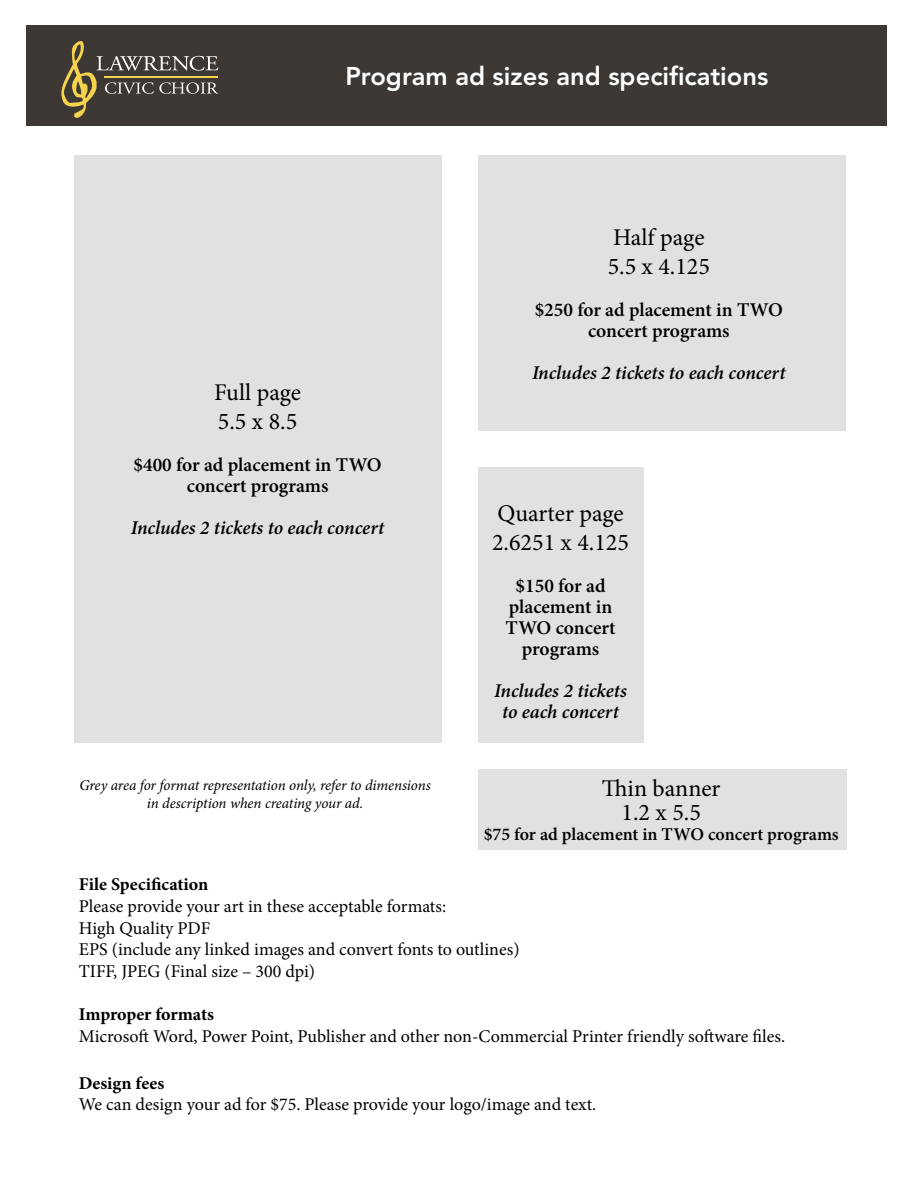
<style>
.page{position:relative;width:918px;height:1188px;background:#fff}
.page>*{position:absolute;margin:0;border:0;box-sizing:border-box;transform-origin:0 0}
.t1{font:800 25.5px "Avenir LT Std";color:#fff}
.t2{font:24px/28.8px "Minion Pro";color:#000}
.t3{font:600 19.5px/21px "Minion Pro";color:#000;text-align:center}
.t4{font:italic 600 19.5px/21px "Minion Pro";letter-spacing:-.005em;color:#000;text-align:center}
.t5{font:18px/21.6px "Minion Pro";color:#000}
.t6{font:700 18px "Minion Pro";color:#000}
.t7{font:600 18px "Minion Pro";color:#000}
.t8{font:italic 15px/18px "Minion Pro";letter-spacing:-.01em;color:#000;text-align:center}
</style>
<div class="page">
<div style="left:74px;top:155px;width:367px;height:588px;background:#e0e1e2"></div>
<div style="left:478px;top:155px;width:367px;height:275px;background:#e0e1e2"></div>
<div style="left:478px;top:467px;width:165px;height:276px;background:#e0e1e2"></div>
<div style="left:27px;top:26px;width:860px;height:100px;background:#3d3834"></div>
<svg style="left:61px;top:41px;width:157px;height:77px"></svg>
<hr style="left:104px;top:76px;width:114px;height:1px;background:#f6d34c">
<div style="left:478px;top:770px;width:368px;height:80px;background:#e0e1e2"></div>
<h1 class="t1" style="left:345px;top:61px;width:425px">Program ad sizes and specifications</h1>
<h2 class="t2" style="left:214px;top:378px;width:89px">Full page<br>5.5 x 8.5</h2>
<p class="t3" style="left:133px;top:454px;width:250px">$400 for ad placement in TWO concert programs</p>
<p class="t4" style="left:131px;top:517px;width:255px">Includes 2 tickets to each concert</p>
<p class="t8" style="left:79px;top:776px;width:353px">Grey area for format representation only, refer to dimensions in description when creating your ad.</p>
<h2 class="t2" style="left:608px;top:223px;width:104px">Half page<br>5.5 x 4.125</h2>
<p class="t3" style="left:535px;top:299px;width:250px">$250 for ad placement in TWO concert programs</p>
<p class="t4" style="left:532px;top:362px;width:255px">Includes 2 tickets to each concert</p>
<h2 class="t2" style="left:492px;top:499px;width:138px">Quarter page<br>2.6251 x 4.125</h2>
<p class="t3" style="left:505px;top:575px;width:112px">$150 for ad placement in<br>TWO concert programs</p>
<p class="t4" style="left:494px;top:680px;width:134px">Includes 2 tickets to each concert</p>
<h2 class="t2" style="left:602px;top:777px;width:120px;line-height:24px;text-align:center">Thin banner<br>1.2 x 5.5</h2>
<p class="t7" style="left:484px;top:822px;width:357px">$75 for ad placement in TWO concert programs</p>
<p class="t6" style="left:79px;top:872px;width:131px">File Specification</p>
<p class="t5" style="left:79px;top:896px;width:442px">Please provide your art in these acceptable formats:<br>High Quality PDF<br>EPS (include any linked images and convert fonts to outlines)<br>TIFF, JPEG (Final size – 300 dpi)</p>
<p class="t6" style="left:79px;top:1002px;width:137px">Improper formats</p>
<p class="t5" style="left:79px;top:1025px;width:708px">Microsoft Word, Power Point, Publisher and other non-Commercial Printer friendly software files.</p>
<p class="t6" style="left:79px;top:1070px;width:87px">Design fees</p>
<p class="t5" style="left:79px;top:1094px;width:519px">We can design your ad for $75. Please provide your logo/image and text.</p>
</div>
